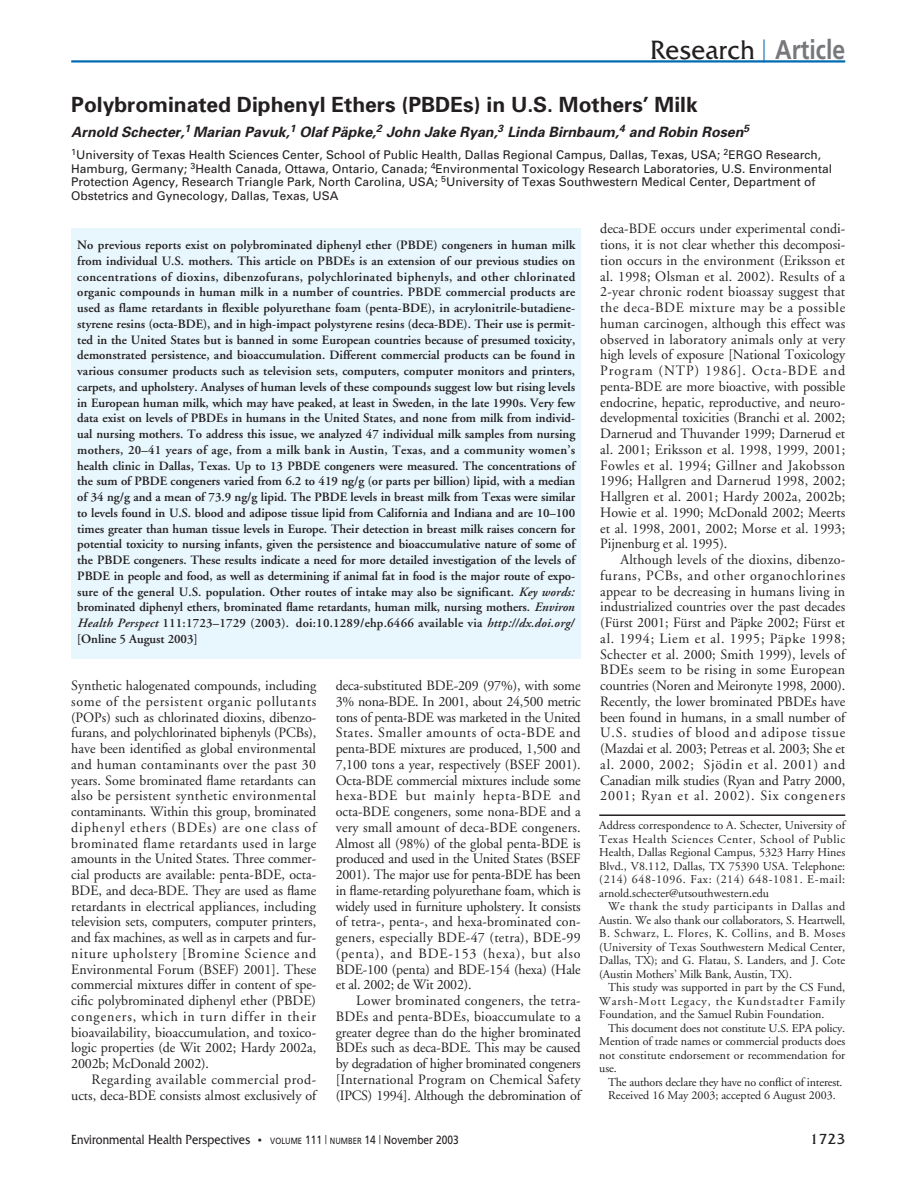
<style>
.page{position:relative;width:918px;height:1188px;background:#fff}
.page>*{position:absolute;margin:0;border:0;box-sizing:border-box;transform-origin:0 0}
.t1{font:27px "Friz Quadrata IT Cby BT";color:#231f20;scale:.95 1}
.t2{font:700 21px "Univers";color:#231f20}
.t3{font:15px "Friz Quadrata IT Cby BT";color:#231f20}
.t4{font:14.25px/15.8px "Adobe Garamond";letter-spacing:-.005em;color:#231f20;text-align:justify}
.t5{font:italic 700 14.25px "Univers";color:#231f20}
.t6{font:13.5px "Friz Quadrata IT Cby BT";color:#231f20;scale:.85 1}
.t7{font:600 12.75px/15.8px "Adobe Garamond";color:#231f20}
.t8{font:12px/13.5px "Adobe Garamond";color:#231f20;text-align:justify}
.t9{font:12px/13.5px "Univers";color:#231f20}
.s1{font-family:"Frutiger";font-weight:300;font-size:30px;color:#006bb2}
.s2{font-family:"Frutiger";font-weight:700;color:#76787b}
.s3{font-style:italic}
.s4{font-size:10.5px}
.s5{font-family:"Frutiger";font-size:9px}
.s6{font-family:"Frutiger";font-size:12px}
.s7{font-family:"Frutiger";font-weight:300;font-size:12px}
</style>
<div class="page">
<hr style="left:599px;top:814px;width:246px;height:2px;background:#231f20">
<div style="left:71px;top:228px;width:510px;height:430px;background:#e8f6fd"></div>
<hr style="left:71px;top:60px;width:774px;height:3px;background:#006bb2">
<h1 class="t1" style="left:650px;top:39px;width:207px">Research <span class="s1">|</span> <span class="s2">Article</span></h1>
<h2 class="t2" style="left:71px;top:97px;width:628px">Polybrominated Diphenyl Ethers (PBDEs) in U.S. Mothers’ Milk</h2>
<p class="t5" style="left:71px;top:126px;width:680px">Arnold Schecter,<sup>1</sup> Marian Pavuk,<sup>1</sup> Olaf Päpke,<sup>2</sup> John Jake Ryan,<sup>3</sup> Linda Birnbaum,<sup>4</sup> and Robin Rosen<sup>5</sup></p>
<p class="t9" style="left:71px;top:149px;width:763px"><sup>1</sup>University of Texas Health Sciences Center, School of Public Health, Dallas Regional Campus, Dallas, Texas, USA; <sup>2</sup>ERGO Research, Hamburg, Germany; <sup>3</sup>Health Canada, Ottawa, Ontario, Canada; <sup>4</sup>Environmental Toxicology Research Laboratories, U.S. Environmental Protection Agency, Research Triangle Park, North Carolina, USA; <sup>5</sup>University of Texas Southwestern Medical Center, Department of Obstetrics and Gynecology, Dallas, Texas, USA</p>
<p class="t7" style="left:77px;top:238px;width:500px">No previous reports exist on polybrominated diphenyl ether (PBDE) congeners in human milk from individual U.S. mothers. This article on PBDEs is an extension of our previous studies on concentrations of dioxins, dibenzofurans, polychlorinated biphenyls, and other chlorinated organic compounds in human milk in a number of countries. PBDE commercial products are used as flame retardants in flexible polyurethane foam (penta-BDE), in acrylonitrile-butadiene&shy;styrene resins (octa-BDE), and in high-impact polystyrene resins (deca-BDE). Their use is permit&shy;ted in the United States but is banned in some European countries because of presumed toxicity, demonstrated persistence, and bioaccumulation. Different commercial products can be found in various consumer products such as television sets, computers, computer monitors and printers, carpets, and upholstery. Analyses of human levels of these compounds suggest low but rising levels in European human milk, which may have peaked, at least in Sweden, in the late 1990s. Very few data exist on levels of PBDEs in humans in the United States, and none from milk from individ&shy;ual nursing mothers. To address this issue, we analyzed 47 individual milk samples from nursing mothers, 20–41 years of age, from a milk bank in Austin, Texas, and a community women’s health clinic in Dallas, Texas. Up to 13 PBDE congeners were measured. The concentrations of the sum of PBDE congeners varied from 6.2 to 419 ng/g (or parts per billion) lipid, with a median of 34 ng/g and a mean of 73.9 ng/g lipid. The PBDE levels in breast milk from Texas were similar to levels found in U.S. blood and adipose tissue lipid from California and Indiana and are 10–100 times greater than human tissue levels in Europe. Their detection in breast milk raises concern for potential toxicity to nursing infants, given the persistence and bioaccumulative nature of some of the PBDE congeners. These results indicate a need for more detailed investigation of the levels of PBDE in people and food, as well as determining if animal fat in food is the major route of expo&shy;sure of the general U.S. population. Other routes of intake may also be significant. <span class="s3">Key words: </span>brominated diphenyl ethers, brominated flame retardants, human milk, nursing mothers. <span class="s3">Environ Health Perspect</span> 111:1723–1729 (2003). doi:10.1289/ehp.6466 available via <span class="s3">http://dx.doi.org/ </span>[Online 5 August 2003]</p>
<p class="t4" style="left:71px;top:679px;width:247px">Synthetic halogenated compounds, including some of the persistent organic pollutants (POPs) such as chlorinated dioxins, dibenzo&shy;furans, and polychlorinated biphenyls (PCBs), have been identified as global environmental and human contaminants over the past 30 years. Some brominated flame retardants can also be persistent synthetic environmental contaminants. Within this group, brominated diphenyl ethers (BDEs) are one class of brominated flame retardants used in large amounts in the United States. Three commer&shy;cial products are available: penta-BDE, octa-BDE, and deca-BDE. They are used as flame retardants in electrical appliances, including television sets, computers, computer printers, and fax machines, as well as in carpets and fur&shy;niture upholstery [Bromine Science and Environmental Forum (BSEF) 2001]. These commercial mixtures differ in content of spe&shy;cific polybrominated diphenyl ether (PBDE) congeners, which in turn differ in their bioavailability, bioaccumulation, and toxico&shy;logic properties (de Wit 2002; Hardy 2002a, 2002b; McDonald 2002).</p>
<p class="t4" style="left:71px;top:1073px;width:247px;text-align:right">Regarding available commercial prod&shy;ucts, deca-BDE consists almost exclusively of</p>
<p class="t4" style="left:336px;top:679px;width:247px">deca-substituted BDE-209 (97%), with some 3% nona-BDE. In 2001, about 24,500 metric tons of penta-BDE was marketed in the United States. Smaller amounts of octa-BDE and penta-BDE mixtures are produced, 1,500 and 7,100 tons a year, respectively (BSEF 2001).<br>Octa-BDE commercial mixtures include some hexa-BDE but mainly hepta-BDE and octa-BDE congeners, some nona-BDE and a very small amount of deca-BDE congeners.<br>Almost all (98%) of the global penta-BDE is produced and used in the United States (BSEF 2001). The major use for penta-BDE has been in flame-retarding polyurethane foam, which is widely used in furniture upholstery. It consists of tetra-, penta-, and hexa-brominated con&shy;geners, especially BDE-47 (tetra), BDE-99 (penta), and BDE-153 (hexa), but also BDE-100 (penta) and BDE-154 (hexa) (Hale et al. 2002; de Wit 2002).</p>
<p class="t4" style="left:336px;top:994px;width:247px;text-indent:20px">Lower brominated congeners, the tetra-BDEs and penta-BDEs, bioaccumulate to a greater degree than do the higher brominated BDEs such as deca-BDE. This may be caused by degradation of higher brominated congeners [International Program on Chemical Safety (IPCS) 1994]. Although the debromination of</p>
<p class="t4" style="left:600px;top:222px;width:247px">deca-BDE occurs under experimental condi&shy;tions, it is not clear whether this decomposi&shy;tion occurs in the environment (Eriksson et al. 1998; Olsman et al. 2002). Results of a 2-year chronic rodent bioassay suggest that the deca-BDE mixture may be a possible human carcinogen, although this effect was observed in laboratory animals only at very high levels of exposure [National Toxicology Program (NTP) 1986]. Octa-BDE and penta-BDE are more bioactive, with possible endocrine, hepatic, reproductive, and neuro&shy;developmental toxicities (Branchi et al. 2002; Darnerud and Thuvander 1999; Darnerud et al. 2001; Eriksson et al. 1998, 1999, 2001; Fowles et al. 1994; Gillner and Jakobsson 1996; Hallgren and Darnerud 1998, 2002; Hallgren et al. 2001; Hardy 2002a, 2002b; Howie et al. 1990; McDonald 2002; Meerts et al. 1998, 2001, 2002; Morse et al. 1993; Pijnenburg et al. 1995).</p>
<p class="t4" style="left:600px;top:553px;width:247px;text-indent:20px">Although levels of the dioxins, dibenzo&shy;furans, PCBs, and other organochlorines appear to be decreasing in humans living in industrialized countries over the past decades (Fürst 2001; Fürst and Päpke 2002; Fürst et al. 1994; Liem et al. 1995; Päpke 1998; Schecter et al. 2000; Smith 1999), levels of BDEs seem to be rising in some European countries (Noren and Meironyte 1998, 2000).<br>Recently, the lower brominated PBDEs have been found in humans, in a small number of U.S. studies of blood and adipose tissue (Mazdai et al. 2003; Petreas et al. 2003; She et al. 2000, 2002; Sjödin et al. 2001) and Canadian milk studies (Ryan and Patry 2000, 2001; Ryan et al. 2002). Six congeners</p>
<p class="t8" style="left:599px;top:820px;width:248px">Address correspondence to A. Schecter, University of Texas Health Sciences Center, School of Public Health, Dallas Regional Campus, 5323 Harry Hines Blvd., V8.112, Dallas, TX 75390 USA. Telephone: (214) 648-1096. Fax: (214) 648-1081. E-mail: arnold.schecter@utsouthwestern.edu</p>
<p class="t8" style="left:599px;top:901px;width:248px;text-indent:9px">We thank the study participants in Dallas and Austin. We also thank our collaborators, S. Heartwell, B. Schwarz, L. Flores, K. Collins, and B. Moses (University of Texas Southwestern Medical Center, Dallas, TX); and G. Flatau, S. Landers, and J. Cote (Austin Mothers’ Milk Bank, Austin, TX).</p>
<p class="t8" style="left:599px;top:982px;width:248px;text-indent:9px">This study was supported in part by the CS Fund, Warsh-Mott Legacy, the Kundstadter Family Foundation, and the Samuel Rubin Foundation.</p>
<p class="t8" style="left:599px;top:1023px;width:248px;text-indent:9px">This document does not constitute U.S. EPA policy.<br>Mention of trade names or commercial products does not constitute endorsement or recommendation for use.</p>
<p class="t8" style="left:608px;top:1077px;width:236px">The authors declare they have no conflict of interest.<br>Received 16 May 2003; accepted 6 August 2003.</p>
<p class="t6" style="left:71px;top:1134px;width:457px">Environmental Health Perspectives <span class="s4">•</span> <span class="s5">VOLUME</span> <span class="s6">111</span> <span class="s7">|</span> <span class="s5">NUMBER</span> <span class="s6">14</span> <span class="s7">|</span> <span class="s6">November 2003</span></p>
<p class="t3" style="left:810px;top:1133px;width:37px">1723</p>
</div>
